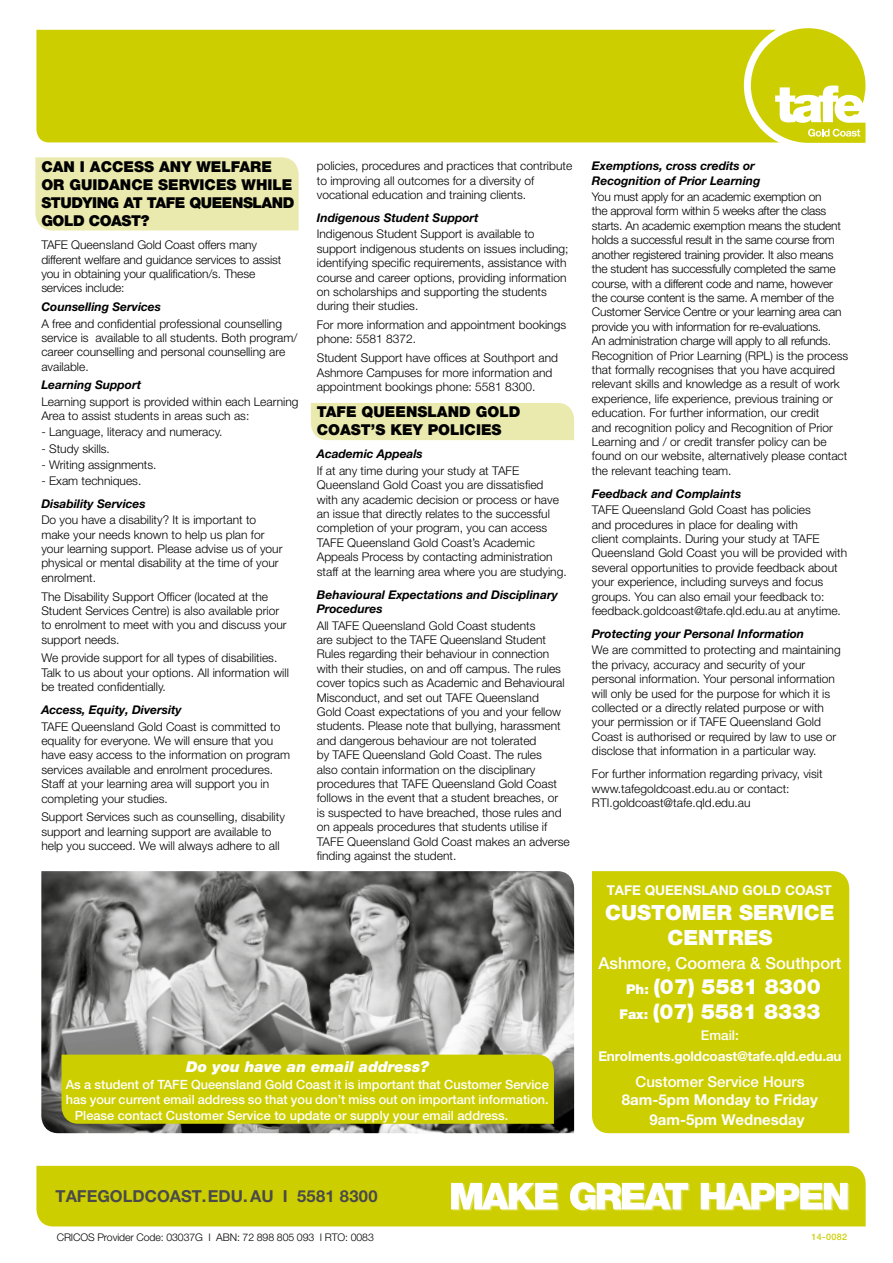
<style>
.page{position:relative;width:893px;height:1263px;background:#fff}
.page>*{position:absolute;margin:0;border:0;box-sizing:border-box;transform-origin:0 0}
.t1{font:900 21px/25.2px "Helvetica Neue LT Pro";color:#fff;text-align:center}
.t2{font:700 16.5px "Helvetica Neue LT Pro";color:#4a4a49}
.t3{font:500 16.5px "Helvetica Neue LT Pro";color:#fff}
.t4{font:900 15px/18px "Helvetica Neue LT Pro";color:#000}
.t5{font:700 15px/19.2px "Helvetica Neue LT Pro";color:#fff}
.t6{font:italic 900 15px "Helvetica Neue LT Pro";color:#fff}
.t7{font:500 15px "Helvetica Neue LT Pro";color:#fff}
.t8{font:700 13.5px "Helvetica Neue LT Pro";letter-spacing:-.01em;color:#fff}
.t9{font:500 13.5px "Helvetica Neue LT Pro";color:#fff}
.t10{font:500 12.75px "Helvetica Neue LT Pro";color:#fff}
.t11{font:300 12px/14.4px "Helvetica Neue LT Pro";color:#000}
.t12{font:300 12px/14.4px "Helvetica Neue LT Pro";letter-spacing:-.02em;color:#000}
.t13{font:italic 700 12px/14.4px "Helvetica Neue LT Pro";color:#000}
.t14{font:300 10.5px "Helvetica Neue LT Pro";letter-spacing:-.01em;color:#000}
.t15{font:500 9px "Helvetica Neue LT Pro";letter-spacing:.04em;color:#cdce00}
.s1{font-size:13.5px}
</style>
<div class="page">
<div style="left:36px;top:1166px;width:830px;height:60px;background:#cdce00"></div>
<svg style="left:451px;top:1183px;width:108px;height:27px"></svg>
<svg style="left:570px;top:1182px;width:120px;height:29px"></svg>
<svg style="left:701px;top:1183px;width:148px;height:27px"></svg>
<div style="left:36px;top:30px;width:715px;height:112px;background:#cdce00"></div>
<div style="left:744px;top:21px;width:128px;height:128px;background:#fff;border-radius:50%"></div>
<svg style="left:751px;top:28px;width:114px;height:115px"></svg>
<div style="left:35px;top:157px;width:264px;height:73px;background:#ebeaae"></div>
<div style="left:311px;top:403px;width:263px;height:37px;background:#ebeaae"></div>
<img style="left:41px;top:871px;width:533px;height:262px">
<div style="left:62px;top:1054px;width:492px;height:70px;background:#cdce00"></div>
<div style="left:592px;top:871px;width:257px;height:262px;background:#cdce00"></div>
<p class="t4" style="left:41px;top:158px;width:255px">CAN I ACCESS ANY WELFARE<br>OR GUIDANCE SERVICES WHILE<br>STUDYING AT TAFE QUEENSLAND<br>GOLD COAST?</p>
<p class="t11" style="left:41px;top:237px;width:242px">TAFE Queensland Gold Coast offers many different welfare and guidance services to assist you in obtaining your qualification/s. These services include:</p>
<p class="t13" style="left:41px;top:299px;width:121px">Counselling Services</p>
<p class="t11" style="left:41px;top:316px;width:258px">A free and confidential professional counselling service is available to all students. Both program/ career counselling and personal counselling are available.</p>
<p class="t13" style="left:41px;top:378px;width:101px">Learning Support</p>
<p class="t11" style="left:41px;top:394px;width:259px">Learning support is provided within each Learning<br>Area to assist students in areas such as:</p>
<p class="t11" style="left:41px;top:425px;width:183px">- Language, literacy and numeracy.</p>
<p class="t11" style="left:41px;top:441px;width:70px">- Study skills.</p>
<p class="t11" style="left:41px;top:457px;width:117px">- Writing assignments.</p>
<p class="t11" style="left:41px;top:473px;width:102px">- Exam techniques.</p>
<p class="t13" style="left:41px;top:496px;width:106px">Disability Services</p>
<p class="t11" style="left:41px;top:512px;width:243px">Do you have a disability? It is important to make your needs known to help us plan for your learning support. Please advise us of your physical or mental disability at the time of your enrolment.</p>
<p class="t11" style="left:41px;top:589px;width:247px">The Disability Support Officer (located at the Student Services Centre) is also available prior to enrolment to meet with you and discuss your support needs.</p>
<p class="t11" style="left:41px;top:651px;width:249px">We provide support for all types of disabilities.<br>Talk to us about your options. All information will be treated confidentially.</p>
<p class="t13" style="left:41px;top:702px;width:142px">Access, Equity, Diversity</p>
<p class="t11" style="left:41px;top:719px;width:250px">TAFE Queensland Gold Coast is committed to equality for everyone. We will ensure that you have easy access to the information on program services available and enrolment procedures.<br>Staff at your learning area will support you in completing your studies.</p>
<p class="t11" style="left:41px;top:809px;width:245px">Support Services such as counselling, disability support and learning support are available to help you succeed. We will always adhere to all</p>
<p class="t11" style="left:317px;top:158px;width:257px">policies, procedures and practices that contribute to improving all outcomes for a diversity of vocational education and training clients.</p>
<p class="t13" style="left:317px;top:210px;width:163px">Indigenous Student Support</p>
<p class="t11" style="left:317px;top:227px;width:253px">Indigenous Student Support is available to support indigenous students on issues including; identifying specific requirements, assistance with course and career options, providing information on scholarships and supporting the students during their studies.</p>
<p class="t11" style="left:317px;top:317px;width:251px">For more information and appointment bookings phone: 5581 8372.</p>
<p class="t11" style="left:317px;top:350px;width:243px">Student Support have offices at Southport and<br>Ashmore Campuses for more information and appointment bookings phone: 5581 8300.</p>
<p class="t4" style="left:317px;top:403px;width:205px">TAFE QUEENSLAND GOLD<br>COAST’S KEY POLICIES</p>
<p class="t13" style="left:317px;top:447px;width:107px">Academic Appeals</p>
<p class="t11" style="left:317px;top:463px;width:251px">If at any time during your study at TAFE Queensland Gold Coast you are dissatisfied with any academic decision or process or have an issue that directly relates to the successful completion of your program, you can access TAFE Queensland Gold Coast’s Academic Appeals Process by contacting administration staff at the learning area where you are studying.</p>
<p class="t13" style="left:317px;top:587px;width:243px">Behavioural Expectations and Disciplinary<br>Procedures</p>
<p class="t11" style="left:317px;top:618px;width:255px">All TAFE Queensland Gold Coast students<br>are subject to the TAFE Queensland Student Rules regarding their behaviour in connection with their studies, on and off campus. The rules cover topics such as Academic and Behavioural Misconduct, and set out TAFE Queensland<br>Gold Coast expectations of you and your fellow students. Please note that bullying, harassment and dangerous behaviour are not tolerated<br>by TAFE Queensland Gold Coast. The rules<br>also contain information on the disciplinary procedures that TAFE Queensland Gold Coast follows in the event that a student breaches, or<br>is suspected to have breached, those rules and on appeals procedures that students utilise if TAFE Queensland Gold Coast makes an adverse finding against the student.</p>
<p class="t6" style="left:186px;top:1057px;width:244px">Do you have an email address?</p>
<p class="t10" style="left:66px;top:1077px;width:485px">As a student of TAFE Queensland Gold Coast it is important that Customer Service</p>
<p class="t10" style="left:66px;top:1092px;width:485px">has your current email address so that you don’t miss out on important information.</p>
<p class="t10" style="left:75px;top:1107px;width:435px">Please contact Customer Service to update or supply your email address.</p>
<p class="t13" style="left:592px;top:158px;width:170px">Exemptions, cross credits or<br>Recognition of Prior Learning</p>
<p class="t12" style="left:592px;top:189px;width:258px">You must apply for an academic exemption on<br>the approval form within 5 weeks after the class starts. An academic exemption means the student holds a successful result in the same course from another registered training provider. It also means the student has successfully completed the same course, with a different code and name, however the course content is the same. A member of the Customer Service Centre or your learning area can provide you with information for re-evaluations.<br>An administration charge will apply to all refunds.<br>Recognition of Prior Learning (RPL) is the process that formally recognises that you have acquired relevant skills and knowledge as a result of work experience, life experience, previous training or education. For further information, our credit<br>and recognition policy and Recognition of Prior Learning and / or credit transfer policy can be found on our website, alternatively please contact the relevant teaching team.</p>
<p class="t13" style="left:592px;top:486px;width:151px">Feedback and Complaints</p>
<p class="t11" style="left:592px;top:502px;width:257px">TAFE Queensland Gold Coast has policies<br>and procedures in place for dealing with<br>client complaints. During your study at TAFE Queensland Gold Coast you will be provided with several opportunities to provide feedback about your experience, including surveys and focus groups. You can also email your feedback to: feedback.goldcoast@tafe.qld.edu.au at anytime.</p>
<p class="t13" style="left:592px;top:626px;width:214px">Protecting your Personal Information</p>
<p class="t11" style="left:592px;top:643px;width:250px">We are committed to protecting and maintaining the privacy, accuracy and security of your personal information. Your personal information will only be used for the purpose for which it is collected or a directly related purpose or with your permission or if TAFE Queensland Gold Coast is authorised or required by law to use or disclose that information in a particular way.</p>
<p class="t11" style="left:592px;top:766px;width:232px">For further information regarding privacy, visit www.tafegoldcoast.edu.au or contact:<br>RTI.goldcoast@tafe.qld.edu.au</p>
<p class="t8" style="left:607px;top:882px;width:227px">TAFE QUEENSLAND GOLD COAST</p>
<h1 class="t1" style="left:605px;top:900px;width:231px">CUSTOMER SERVICE<br>CENTRES</h1>
<h2 class="t3" style="left:598px;top:953px;width:244px">Ashmore, Coomera &amp; Southport</h2>
<h1 class="t1" style="left:620px;top:974px;width:203px"><span class="s1">Ph:</span> (07) 5581 8300<br><span class="s1">Fax:</span> (07) 5581 8333</h1>
<p class="t9" style="left:701px;top:1027px;width:40px">Email:</p>
<p class="t8" style="left:598px;top:1048px;width:245px">Enrolments.goldcoast@tafe.qld.edu.au</p>
<p class="t7" style="left:635px;top:1073px;width:170px">Customer Service Hours</p>
<p class="t5" style="left:649px;top:1090px;width:170px;text-indent:-28px">8am-5pm Monday to Friday<br>9am-5pm Wednesday</p>
<h2 class="t2" style="left:56px;top:1186px;width:324px">TAFEGOLDCOAST.EDU. AU I 5581 8300</h2>
<p class="t14" style="left:57px;top:1230px;width:319px">CRICOS Provider Code: 03037G I ABN: 72 898 805 093 I RTO: 0083</p>
<p class="t15" style="left:811px;top:1231px;width:37px">14-0082</p>
</div>
